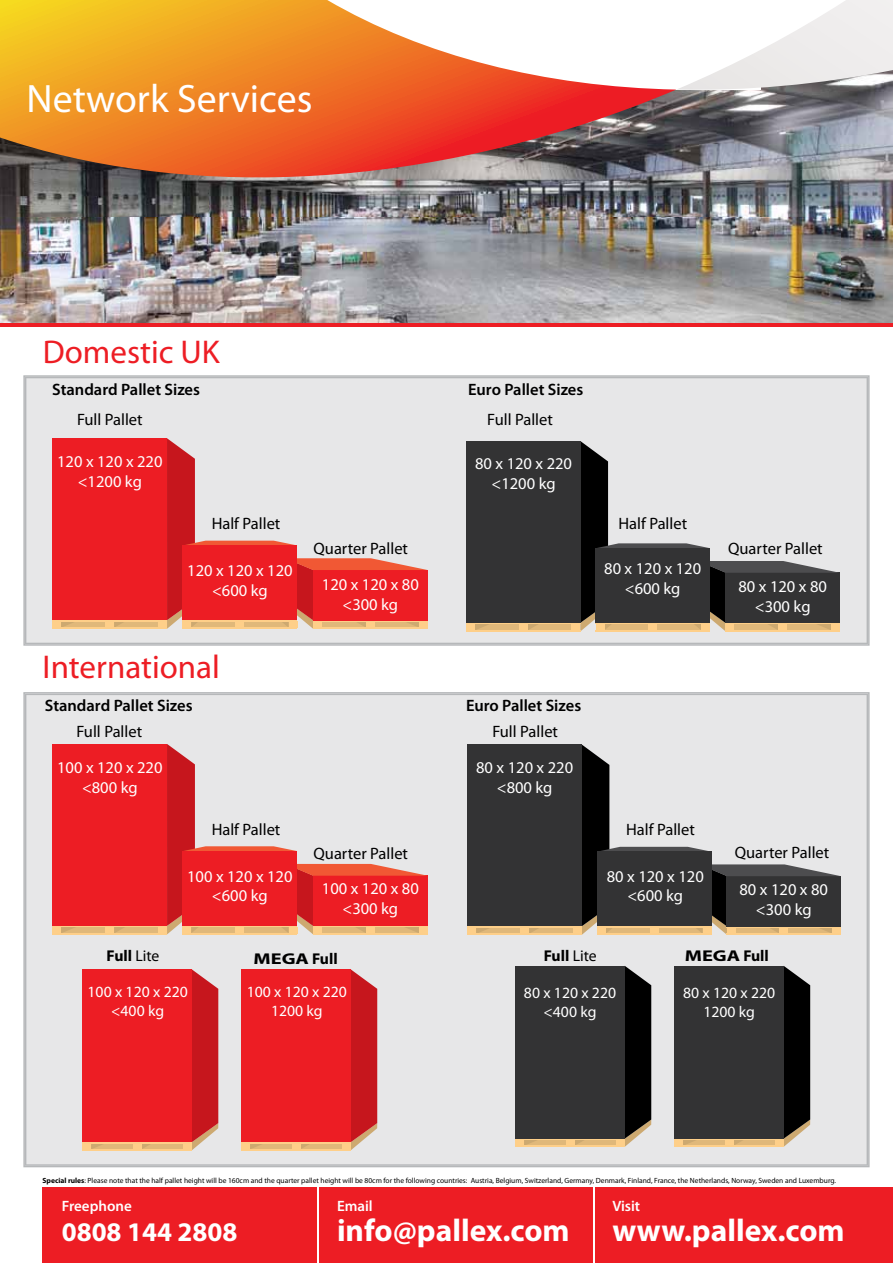
<style>
.page{position:relative;width:893px;height:1263px;background:#fff}
.page>*{position:absolute;margin:0;border:0;box-sizing:border-box;transform-origin:0 0}
.t1{font:39.75px "Myriad Pro";color:#fff}
.t2{font:33px "Myriad Pro";color:#ed1d24}
.t3{font:700 31.5px "Myriad Pro";color:#fff}
.t4{font:700 27px "Myriad Pro";color:#fff}
.t5{font:16.5px/19.8px "Myriad Pro";color:#fff;text-align:center}
.t6{font:16.5px "Myriad Pro";color:#000}
.t7{font:600 16.5px "Myriad Pro";color:#000}
.t8{font:15.6px/18.8px "Myriad Pro";color:#fff;text-align:center}
.t9{font:700 15.6px "Myriad Pro";color:#000}
.t10{font:700 15.6px "Myriad Pro";color:#000;scale:1.3 1}
.t11{font:600 15px "Myriad Pro";color:#fff}
.t12{font:7.5px "Myriad Pro";color:#000}
.s1{font-weight:400}
.s2{font-weight:700}
</style>
<div class="page">
<div style="left:25px;top:377px;width:843px;height:267px;background:#e7e7e8"></div>
<div style="left:25px;top:694px;width:843px;height:472px;background:#e7e7e8"></div>
<div style="left:43px;top:1187px;width:850px;height:76px;background:#ed1d24"></div>
<hr style="left:317px;top:1181px;width:2px;height:82px;background:#fff">
<hr style="left:593px;top:1181px;width:2px;height:82px;background:#fff">
<svg style="left:150px;top:621px;width:8px;height:6px"></svg>
<svg style="left:61px;top:621px;width:89px;height:6px"></svg>
<hr style="left:52px;top:620px;width:115px;height:1px;background:#fecf89">
<hr style="left:52px;top:627px;width:115px;height:2px;background:#fecf89">
<div style="left:158px;top:621px;width:9px;height:6px;background:#fecf89"></div>
<div style="left:105px;top:621px;width:9px;height:6px;background:#fecf89"></div>
<div style="left:52px;top:621px;width:9px;height:6px;background:#fecf89"></div>
<div style="left:52px;top:438px;width:115px;height:182px;background:#ed1d24"></div>
<svg style="left:167px;top:438px;width:261px;height:191px;background:#e4aba9"></svg>
<div style="left:183px;top:545px;width:114px;height:75px;background:#ed1d24"></div>
<div style="left:60px;top:922px;width:100px;height:12px;background:#e0b87a"></div>
<svg style="left:61px;top:927px;width:63px;height:6px"></svg>
<hr style="left:52px;top:926px;width:115px;height:1px;background:#fecf89">
<hr style="left:52px;top:933px;width:115px;height:1px;background:#fecf89">
<div style="left:158px;top:927px;width:9px;height:6px;background:#fecf89"></div>
<div style="left:105px;top:927px;width:9px;height:6px;background:#fecf89"></div>
<div style="left:52px;top:927px;width:9px;height:6px;background:#fecf89"></div>
<div style="left:52px;top:744px;width:115px;height:182px;background:#ed1d24"></div>
<svg style="left:167px;top:744px;width:261px;height:190px;background:#e4aba9"></svg>
<div style="left:183px;top:851px;width:114px;height:75px;background:#ed1d24"></div>
<svg style="left:175px;top:1143px;width:9px;height:6px"></svg>
<svg style="left:608px;top:1139px;width:8px;height:6px"></svg>
<svg style="left:334px;top:1143px;width:8px;height:6px"></svg>
<svg style="left:767px;top:1139px;width:8px;height:6px"></svg>
<svg style="left:91px;top:1143px;width:84px;height:6px"></svg>
<svg style="left:524px;top:1139px;width:84px;height:6px"></svg>
<svg style="left:250px;top:1143px;width:84px;height:6px"></svg>
<svg style="left:683px;top:1139px;width:84px;height:6px"></svg>
<svg style="left:192px;top:969px;width:26px;height:181px;background:#ca3337"></svg>
<svg style="left:625px;top:966px;width:26px;height:181px;background:#22201e"></svg>
<svg style="left:351px;top:969px;width:26px;height:181px;background:#ca3337"></svg>
<svg style="left:784px;top:966px;width:26px;height:181px;background:#22201e"></svg>
<hr style="left:83px;top:1142px;width:109px;height:1px;background:#fecf89">
<hr style="left:516px;top:1138px;width:109px;height:1px;background:#fecf89">
<hr style="left:242px;top:1142px;width:109px;height:1px;background:#fecf89">
<hr style="left:675px;top:1138px;width:109px;height:1px;background:#fecf89">
<hr style="left:83px;top:1149px;width:109px;height:1px;background:#fecf89">
<hr style="left:516px;top:1145px;width:109px;height:2px;background:#fecf89">
<hr style="left:242px;top:1149px;width:109px;height:1px;background:#fecf89">
<hr style="left:675px;top:1145px;width:109px;height:2px;background:#fecf89">
<div style="left:184px;top:1143px;width:8px;height:6px;background:#fecf89"></div>
<div style="left:616px;top:1139px;width:9px;height:6px;background:#fecf89"></div>
<div style="left:342px;top:1143px;width:9px;height:6px;background:#fecf89"></div>
<div style="left:775px;top:1139px;width:9px;height:6px;background:#fecf89"></div>
<div style="left:133px;top:1143px;width:8px;height:6px;background:#fecf89"></div>
<div style="left:566px;top:1139px;width:8px;height:6px;background:#fecf89"></div>
<div style="left:292px;top:1143px;width:8px;height:6px;background:#fecf89"></div>
<div style="left:725px;top:1139px;width:8px;height:6px;background:#fecf89"></div>
<div style="left:83px;top:1143px;width:8px;height:6px;background:#fecf89"></div>
<div style="left:516px;top:1139px;width:8px;height:6px;background:#fecf89"></div>
<div style="left:242px;top:1143px;width:8px;height:6px;background:#fecf89"></div>
<div style="left:675px;top:1139px;width:8px;height:6px;background:#fecf89"></div>
<div style="left:83px;top:969px;width:109px;height:173px;background:#ed1d24"></div>
<div style="left:516px;top:966px;width:109px;height:172px;background:#333334"></div>
<div style="left:242px;top:969px;width:109px;height:173px;background:#ed1d24"></div>
<div style="left:675px;top:966px;width:109px;height:172px;background:#333334"></div>
<div style="left:474px;top:619px;width:99px;height:12px;background:#e0b87a"></div>
<svg style="left:475px;top:624px;width:63px;height:6px"></svg>
<hr style="left:466px;top:623px;width:114px;height:1px;background:#fecf89">
<hr style="left:466px;top:630px;width:114px;height:1px;background:#fecf89">
<div style="left:572px;top:624px;width:8px;height:6px;background:#fecf89"></div>
<div style="left:519px;top:624px;width:8px;height:6px;background:#fecf89"></div>
<div style="left:466px;top:624px;width:9px;height:6px;background:#fecf89"></div>
<div style="left:466px;top:441px;width:114px;height:182px;background:#333334"></div>
<svg style="left:580px;top:441px;width:260px;height:190px;background:#adaba9"></svg>
<div style="left:596px;top:548px;width:114px;height:75px;background:#333334"></div>
<svg style="left:564px;top:927px;width:9px;height:7px"></svg>
<svg style="left:476px;top:927px;width:88px;height:7px"></svg>
<hr style="left:467px;top:926px;width:115px;height:1px;background:#fecf89">
<hr style="left:467px;top:934px;width:115px;height:1px;background:#fecf89">
<div style="left:573px;top:927px;width:9px;height:7px;background:#fecf89"></div>
<div style="left:520px;top:927px;width:9px;height:7px;background:#fecf89"></div>
<div style="left:467px;top:927px;width:9px;height:7px;background:#fecf89"></div>
<div style="left:467px;top:744px;width:115px;height:182px;background:#333334"></div>
<svg style="left:582px;top:744px;width:259px;height:191px;background:#aeaca9"></svg>
<div style="left:597px;top:852px;width:114px;height:74px;background:#333334"></div>
<img style="left:0;top:91px;width:893px;height:232px">
<svg style="left:676px;top:0;width:217px;height:91px"></svg>
<svg style="left:0;top:0;width:676px;height:197px"></svg>
<hr style="left:0;top:323px;width:893px;height:3px;background:#ed1d24">
<h1 class="t1" style="left:27px;top:74px;width:287px">Network Services</h1>
<h2 class="t2" style="left:43px;top:331px;width:179px">Domestic UK</h2>
<h3 class="t7" style="left:52px;top:379px;width:149px">Standard Pallet Sizes</h3>
<h3 class="t7" style="left:468px;top:379px;width:117px">Euro Pallet Sizes</h3>
<h3 class="t6" style="left:77px;top:409px;width:67px">Full Pallet</h3>
<h3 class="t6" style="left:487px;top:409px;width:67px">Full Pallet</h3>
<h3 class="t5" style="left:57px;top:451px;width:107px">120 x 120 x 220 &lt;1200 kg</h3>
<h3 class="t5" style="left:475px;top:453px;width:98px">80 x 120 x 220 &lt;1200 kg</h3>
<h3 class="t6" style="left:212px;top:513px;width:70px">Half Pallet</h3>
<h3 class="t6" style="left:618px;top:513px;width:70px">Half Pallet</h3>
<h3 class="t5" style="left:187px;top:560px;width:107px">120 x 120 x 120 &lt;600 kg</h3>
<h3 class="t6" style="left:313px;top:538px;width:96px">Quarter Pallet</h3>
<h3 class="t6" style="left:728px;top:538px;width:96px">Quarter Pallet</h3>
<h3 class="t5" style="left:322px;top:574px;width:98px">120 x 120 x 80 &lt;300 kg</h3>
<h3 class="t5" style="left:604px;top:558px;width:98px">80 x 120 x 120 &lt;600 kg</h3>
<h3 class="t5" style="left:738px;top:576px;width:90px">80 x 120 x 80 &lt;300 kg</h3>
<h2 class="t2" style="left:43px;top:647px;width:179px">International</h2>
<h3 class="t7" style="left:45px;top:695px;width:149px">Standard Pallet Sizes</h3>
<h3 class="t7" style="left:466px;top:695px;width:117px">Euro Pallet Sizes</h3>
<h3 class="t6" style="left:76px;top:721px;width:67px">Full Pallet</h3>
<h3 class="t6" style="left:492px;top:721px;width:67px">Full Pallet</h3>
<h3 class="t5" style="left:57px;top:758px;width:107px">100 x 120 x 220 &lt;800 kg</h3>
<h3 class="t5" style="left:476px;top:758px;width:98px">80 x 120 x 220 &lt;800 kg</h3>
<h3 class="t6" style="left:212px;top:819px;width:70px">Half Pallet</h3>
<h3 class="t6" style="left:626px;top:819px;width:70px">Half Pallet</h3>
<h3 class="t5" style="left:187px;top:866px;width:107px">100 x 120 x 120 &lt;600 kg</h3>
<h3 class="t6" style="left:313px;top:843px;width:96px">Quarter Pallet</h3>
<h3 class="t6" style="left:735px;top:842px;width:96px">Quarter Pallet</h3>
<h3 class="t5" style="left:322px;top:879px;width:98px">100 x 120 x 80 &lt;300 kg</h3>
<h3 class="t5" style="left:607px;top:866px;width:98px">80 x 120 x 120 &lt;600 kg</h3>
<h3 class="t5" style="left:739px;top:879px;width:90px">80 x 120 x 80 &lt;300 kg</h3>
<h3 class="t9" style="left:107px;top:945px;width:54px">Full <span class="s1">Lite</span></h3>
<h3 class="t10" style="left:254px;top:948px;width:66px">MEGA Full</h3>
<h3 class="t9" style="left:544px;top:945px;width:54px">Full <span class="s1">Lite</span></h3>
<h3 class="t10" style="left:685px;top:945px;width:66px">MEGA Full</h3>
<h3 class="t8" style="left:88px;top:982px;width:102px">100 x 120 x 220 &lt;400 kg</h3>
<h3 class="t8" style="left:247px;top:982px;width:102px">100 x 120 x 220<br>1200 kg</h3>
<h3 class="t8" style="left:524px;top:983px;width:94px">80 x 120 x 220 &lt;400 kg</h3>
<h3 class="t8" style="left:683px;top:983px;width:94px">80 x 120 x 220<br>1200 kg</h3>
<p class="t12" style="left:43px;top:1176px;width:795px"><span class="s2">Special rules</span>: Please note that the half pallet height will be 160cm and the quarter pallet height will be 80cm for the following countries: Austria, Belgium, Switzerland, Germany, Denmark, Finland, France, the Netherlands, Norway, Sweden and Luxemburg.</p>
<h3 class="t11" style="left:62px;top:1197px;width:72px">Freephone</h3>
<h3 class="t4" style="left:62px;top:1215px;width:177px">0808 144 2808</h3>
<h3 class="t11" style="left:337px;top:1197px;width:37px">Email</h3>
<h3 class="t3" style="left:337px;top:1210px;width:234px">info@pallex.com</h3>
<h3 class="t11" style="left:612px;top:1197px;width:29px">Visit</h3>
<h3 class="t3" style="left:612px;top:1210px;width:234px">www.pallex.com</h3>
</div>
